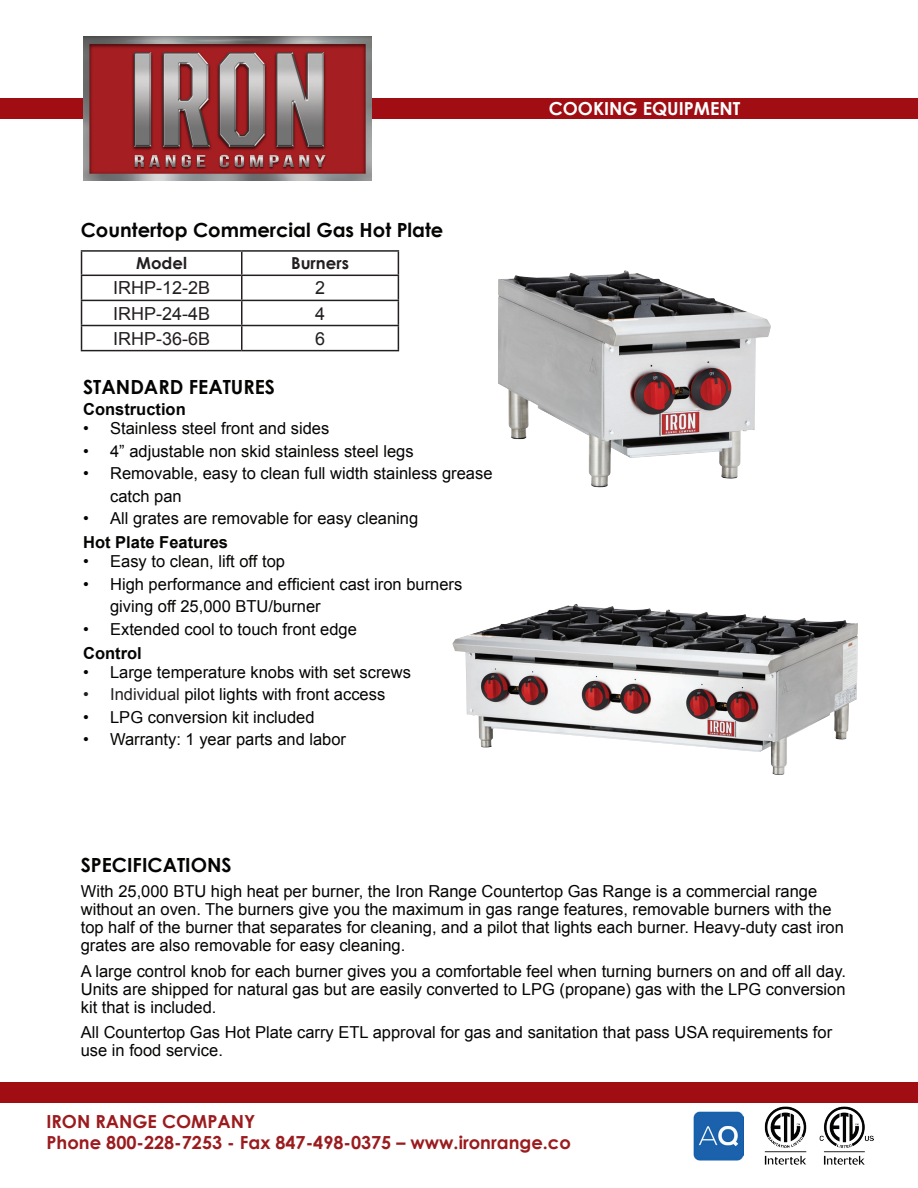
<style>
.page{position:relative;width:918px;height:1188px;background:#fff}
.page>*{position:absolute;margin:0;border:0;box-sizing:border-box;transform-origin:0 0}
.t1{font:700 19.5px "Century Gothic";color:#040503}
.t2{font:700 18px/21.6px "Century Gothic";color:#9b1b1e}
.t3{font:18px "Arial";color:#231f20}
.t4{font:700 18px "Century Gothic";color:#fff}
.t5{font:16.5px/18px "Arial";color:#040503}
.t6{font:700 16.5px "Arial";color:#040503}
.t7{font:700 16.5px "Century Gothic";color:#231f20}
.s1{color:#231f20}
</style>
<div class="page">
<div style="left:0;top:1083px;width:918px;height:20px;background:#a00d12"></div>
<div style="left:0;top:98px;width:918px;height:20px;background:#a00d12"></div>
<img style="left:764px;top:1107px;width:43px;height:58px">
<img style="left:819px;top:1107px;width:55px;height:58px">
<img style="left:83px;top:36px;width:288px;height:144px">
<img style="left:694px;top:1111px;width:49px;height:49px">
<hr style="left:81px;top:250px;width:161px;height:2px;background:#231f20">
<hr style="left:242px;top:250px;width:157px;height:2px;background:#231f20">
<svg style="left:81px;top:252px;width:318px;height:98px"></svg>
<hr style="left:81px;top:350px;width:161px;height:1px;background:#231f20">
<hr style="left:242px;top:350px;width:157px;height:1px;background:#231f20">
<img style="left:498px;top:270px;width:273px;height:217px">
<img style="left:452px;top:604px;width:406px;height:171px">
<p class="t1" style="left:81px;top:218px;width:364px">Countertop Commercial Gas Hot Plate</p>
<p class="t7" style="left:136px;top:253px;width:52px">Model</p>
<p class="t7" style="left:291px;top:253px;width:59px">Burners</p>
<p class="t3" style="left:113px;top:276px;width:99px">IRHP-12-2B</p>
<p class="t3" style="left:315px;top:276px;width:12px">2</p>
<p class="t3" style="left:113px;top:301px;width:99px">IRHP-24-4B</p>
<p class="t3" style="left:315px;top:301px;width:12px">4</p>
<p class="t3" style="left:113px;top:327px;width:99px">IRHP-36-6B</p>
<p class="t3" style="left:315px;top:327px;width:12px">6</p>
<p class="t1" style="left:83px;top:374px;width:193px">STANDARD FEATURES</p>
<p class="t6" style="left:83px;top:398px;width:104px">Construction</p>
<p class="t5" style="left:83px;top:420px;width:248px">• Stainless steel front and sides</p>
<p class="t5" style="left:83px;top:442px;width:332px">• 4” adjustable non skid stainless steel legs</p>
<p class="t5" style="left:110px;top:462px;width:384px;line-height:22.5px;text-indent:-27px">• Removable, easy to clean full width stainless grease catch pan</p>
<p class="t5" style="left:83px;top:510px;width:337px">• All grates are removable for easy cleaning</p>
<p class="t6" style="left:83px;top:531px;width:146px">Hot Plate Features</p>
<p class="t5" style="left:83px;top:553px;width:203px">• Easy to clean, lift off top</p>
<p class="t5" style="left:110px;top:573px;width:354px;line-height:22.5px;text-indent:-27px">• High performance and efficient cast iron burners giving off 25,000 BTU/burner</p>
<p class="t5" style="left:83px;top:620px;width:275px">• Extended cool to touch front edge</p>
<p class="t5" style="left:83px;top:663px;width:329px">• Large temperature knobs with set screws</p>
<p class="t5" style="left:83px;top:686px;width:304px"><span class="s1">• Individual</span> pilot lights with front access</p>
<p class="t5" style="left:83px;top:708px;width:233px">• LPG conversion kit included</p>
<p class="t5" style="left:83px;top:731px;width:264px">• Warranty: 1 year parts and labor</p>
<p class="t6" style="left:83px;top:642px;width:60px">Control</p>
<p class="t4" style="left:549px;top:97px;width:193px">COOKING EQUIPMENT</p>
<p class="t1" style="left:81px;top:852px;width:152px">SPECIFICATIONS</p>
<p class="t5" style="left:81px;top:883px;width:765px">With 25,000 BTU high heat per burner, the Iron Range Countertop Gas Range is a commercial range without an oven. The burners give you the maximum in gas range features, removable burners with the top half of the burner that separates for cleaning, and a pilot that lights each burner. Heavy-duty cast iron grates are also removable for easy cleaning.</p>
<p class="t5" style="left:81px;top:962px;width:767px;text-align:justify">A large control knob for each burner gives you a comfortable feel when turning burners on and off all day.<br>Units are shipped for natural gas but are easily converted to LPG (propane) gas with the LPG conversion kit that is included.</p>
<p class="t5" style="left:81px;top:1024px;width:753px">All Countertop Gas Hot Plate carry ETL approval for gas and sanitation that pass USA requirements for use in food service.</p>
<p class="t2" style="left:46px;top:1110px;width:526px">IRON RANGE COMPANY<br>Phone 800-228-7253 - Fax 847-498-0375 – www.ironrange.co</p>
</div>
